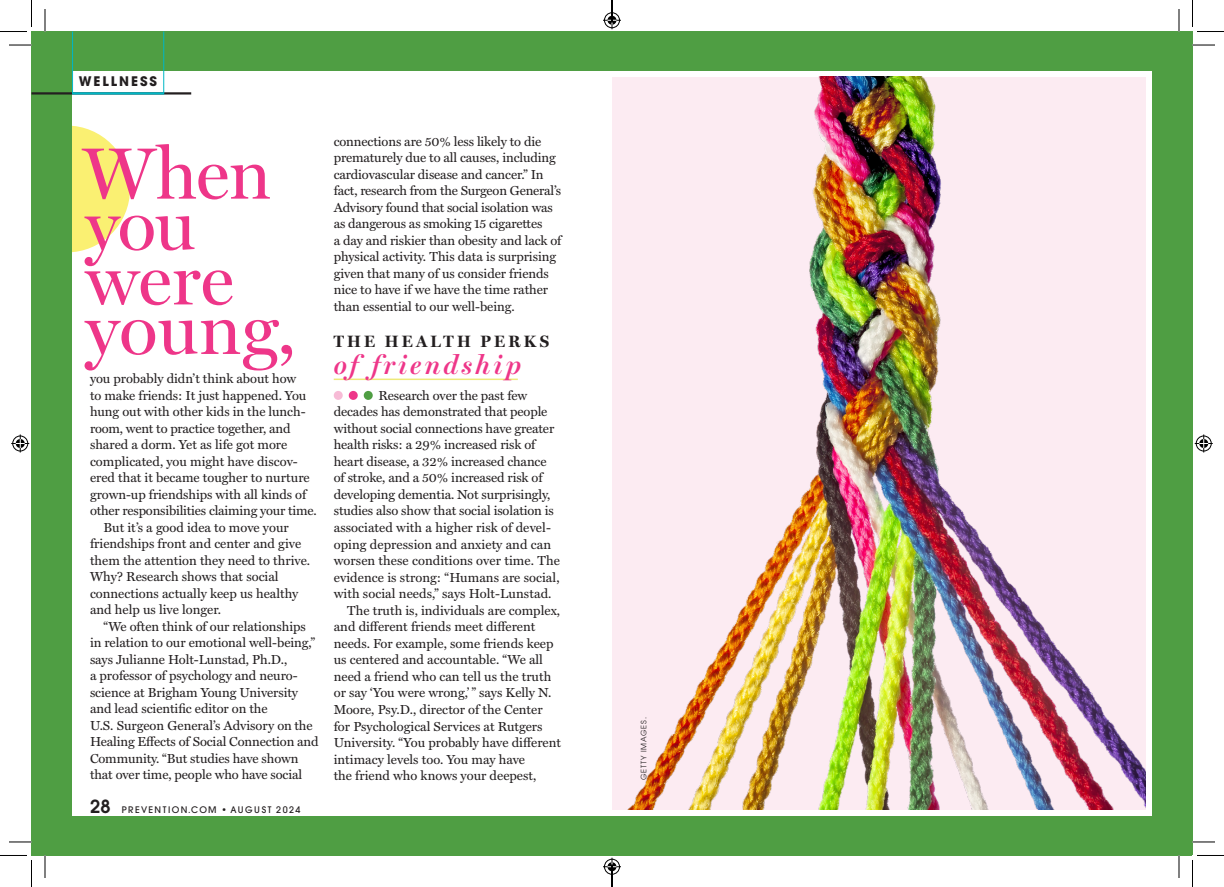
<style>
.page{position:relative;width:1224px;height:887px;background:#fff}
.page>*{position:absolute;margin:0;border:0;box-sizing:border-box;transform-origin:0 0}
.t1{font:73.2px/54.8px "Miller Display";color:#ee3689}
.t2{font:italic 600 27px "Miller Display";letter-spacing:.115em;color:#ee3689}
.t3{font:700 16.5px "Miller Display";letter-spacing:.2em;color:#231f20}
.t4{font:13.2px/16.5px "Miller Text";letter-spacing:-.005em;color:#231f20}
.t5{font:700 13.2px "ITC Avant Garde Pro";letter-spacing:.15em;color:#231f20}
.t6{font:500 9px "ITC Avant Garde Pro";letter-spacing:.165em;color:#231f20}
.t7{font:7.5px "ITC Avant Garde Pro";letter-spacing:.1em;color:#231f20}
.s1{font-weight:600;font-size:18px}
</style>
<div class="page">
<svg style="left:72px;top:125px;width:58px;height:127px"></svg>
<div style="left:32px;top:32px;width:40px;height:823px;background:#4f9e43"></div>
<div style="left:32px;top:816px;width:1160px;height:39px;background:#4f9e43"></div>
<div style="left:32px;top:32px;width:1160px;height:39px;background:#4f9e43"></div>
<div style="left:1152px;top:32px;width:40px;height:823px;background:#4f9e43"></div>
<img style="left:612px;top:77px;width:534px;height:732px">
<hr style="left:334px;top:378px;width:184px;height:2px;background:#eee97a">
<div style="left:334px;top:391px;width:9px;height:9px;background:#f7bbd6;border-radius:50%"></div>
<div style="left:349px;top:391px;width:9px;height:9px;background:#ee3689;border-radius:50%"></div>
<div style="left:364px;top:391px;width:9px;height:9px;background:#4f9e43;border-radius:50%"></div>
<hr style="left:32px;top:92px;width:159px;height:2px;background:#231f20">
<hr style="left:72px;top:32px;width:1px;height:61px;background:#00b7c5">
<hr style="left:163px;top:32px;width:1px;height:61px;background:#00b7c5">
<hr style="left:72px;top:92px;width:92px;height:2px;background:#00b7c5">
<svg style="left:9px;top:45px;width:23px;height:1px"></svg>
<svg style="left:1192px;top:45px;width:23px;height:1px"></svg>
<svg style="left:9px;top:841px;width:23px;height:1px"></svg>
<svg style="left:1192px;top:841px;width:23px;height:1px"></svg>
<svg style="left:45px;top:9px;width:1px;height:23px"></svg>
<svg style="left:45px;top:855px;width:1px;height:23px"></svg>
<svg style="left:1179px;top:9px;width:1px;height:23px"></svg>
<svg style="left:1179px;top:855px;width:1px;height:23px"></svg>
<svg style="left:0;top:0;width:32px;height:32px"></svg>
<svg style="left:0;top:855px;width:32px;height:31px"></svg>
<svg style="left:1192px;top:0;width:32px;height:32px"></svg>
<svg style="left:1192px;top:855px;width:32px;height:31px"></svg>
<svg style="left:11px;top:434px;width:18px;height:18px"></svg>
<svg style="left:1195px;top:434px;width:18px;height:18px"></svg>
<svg style="left:603px;top:0;width:18px;height:29px"></svg>
<svg style="left:603px;top:857px;width:18px;height:29px"></svg>
<p class="t5" style="left:79px;top:73px;width:80px">WELLNESS</p>
<h1 class="t1" style="left:83px;top:148px;width:190px">When</h1>
<h1 class="t1" style="left:85px;top:199px;width:150px">you were</h1>
<h1 class="t1" style="left:85px;top:303px;width:212px">young,</h1>
<p class="t4" style="left:90px;top:369px;width:208px">you probably didn’t think about how</p>
<p class="t4" style="left:90px;top:386px;width:218px">to make friends: It just happened. You</p>
<p class="t4" style="left:90px;top:402px;width:217px">hung out with other kids in the lunch-</p>
<p class="t4" style="left:90px;top:419px;width:202px">room, went to practice together, and</p>
<p class="t4" style="left:90px;top:435px;width:199px">shared a dorm. Yet as life got more</p>
<p class="t4" style="left:90px;top:452px;width:209px">complicated, you might have discov-</p>
<p class="t4" style="left:90px;top:468px;width:221px">ered that it became tougher to nurture</p>
<p class="t4" style="left:90px;top:485px;width:218px">grown-up friendships with all kinds of</p>
<p class="t4" style="left:90px;top:501px;width:228px">other responsibilities claiming your time.</p>
<p class="t4" style="left:104px;top:518px;width:187px">But it’s a good idea to move your</p>
<p class="t4" style="left:90px;top:534px;width:213px">friendships front and center and give</p>
<p class="t4" style="left:90px;top:551px;width:222px">them the attention they need to thrive.</p>
<p class="t4" style="left:90px;top:567px;width:190px">Why? Research shows that social</p>
<p class="t4" style="left:90px;top:584px;width:210px">connections actually keep us healthy</p>
<p class="t4" style="left:90px;top:600px;width:133px">and help us live longer.</p>
<p class="t4" style="left:104px;top:617px;width:204px">“We often think of our relationships</p>
<p class="t4" style="left:90px;top:633px;width:227px">in relation to our emotional well-being,”</p>
<p class="t4" style="left:90px;top:650px;width:199px">says Julianne Holt-Lunstad, Ph.D.,</p>
<p class="t4" style="left:90px;top:666px;width:208px">a professor of psychology and neuro-</p>
<p class="t4" style="left:90px;top:683px;width:210px">science at Brigham Young University</p>
<p class="t4" style="left:90px;top:699px;width:179px">and lead scientific editor on the</p>
<p class="t4" style="left:90px;top:716px;width:224px">U.S. Surgeon General’s Advisory on the</p>
<p class="t4" style="left:90px;top:732px;width:230px">Healing Effects of Social Connection and</p>
<p class="t4" style="left:90px;top:749px;width:210px">Community. “But studies have shown</p>
<p class="t4" style="left:90px;top:765px;width:214px">that over time, people who have social</p>
<p class="t6" style="left:90px;top:803px;width:212px"><span class="s1">28</span> PREVENTION.COM • AUGUST 2024</p>
<p class="t4" style="left:334px;top:132px;width:229px">connections are 50% less likely to die prematurely due to all causes, including cardiovascular disease and cancer.” In fact, research from the Surgeon General’s Advisory found that social isolation was as dangerous as smoking 15 cigarettes<br>a day and riskier than obesity and lack of physical activity. This data is surprising given that many of us consider friends nice to have if we have the time rather than essential to our well-being.</p>
<p class="t3" style="left:334px;top:332px;width:217px">THE HEALTH PERKS</p>
<h2 class="t2" style="left:334px;top:349px;width:189px">of friendship</h2>
<p class="t4" style="left:378px;top:386px;width:150px">Research over the past few</p>
<p class="t4" style="left:334px;top:402px;width:215px">decades has demonstrated that people</p>
<p class="t4" style="left:334px;top:419px;width:222px">without social connections have greater</p>
<p class="t4" style="left:334px;top:435px;width:203px">health risks: a 29% increased risk of</p>
<p class="t4" style="left:334px;top:452px;width:214px">heart disease, a 32% increased chance</p>
<p class="t4" style="left:334px;top:468px;width:210px">of stroke, and a 50% increased risk of</p>
<p class="t4" style="left:334px;top:485px;width:218px">developing dementia. Not surprisingly,</p>
<p class="t4" style="left:334px;top:501px;width:222px">studies also show that social isolation is</p>
<p class="t4" style="left:334px;top:518px;width:219px">associated with a higher risk of devel-</p>
<p class="t4" style="left:334px;top:535px;width:219px">oping depression and anxiety and can</p>
<p class="t4" style="left:334px;top:551px;width:228px">worsen these conditions over time. The</p>
<p class="t4" style="left:334px;top:568px;width:227px">evidence is strong: “Humans are social,</p>
<p class="t4" style="left:334px;top:584px;width:219px">with social needs,” says Holt-Lunstad.</p>
<p class="t4" style="left:347px;top:601px;width:214px">The truth is, individuals are complex,</p>
<p class="t4" style="left:334px;top:617px;width:203px">and different friends meet different</p>
<p class="t4" style="left:334px;top:634px;width:221px">needs. For example, some friends keep</p>
<p class="t4" style="left:334px;top:650px;width:211px">us centered and accountable. “We all</p>
<p class="t4" style="left:334px;top:667px;width:219px">need a friend who can tell us the truth</p>
<p class="t4" style="left:334px;top:683px;width:219px">or say ‘You were wrong,’ ” says Kelly N.</p>
<p class="t4" style="left:334px;top:700px;width:210px">Moore, Psy.D., director of the Center</p>
<p class="t4" style="left:334px;top:716px;width:210px">for Psychological Services at Rutgers</p>
<p class="t4" style="left:334px;top:733px;width:229px">University. “You probably have different</p>
<p class="t4" style="left:334px;top:750px;width:193px">intimacy levels too. You may have</p>
<p class="t4" style="left:334px;top:766px;width:204px">the friend who knows your deepest,</p>
<p class="t7" style="left:639px;top:780px;width:64px;rotate:-90deg">GETTY IMAGES.</p>
</div>
